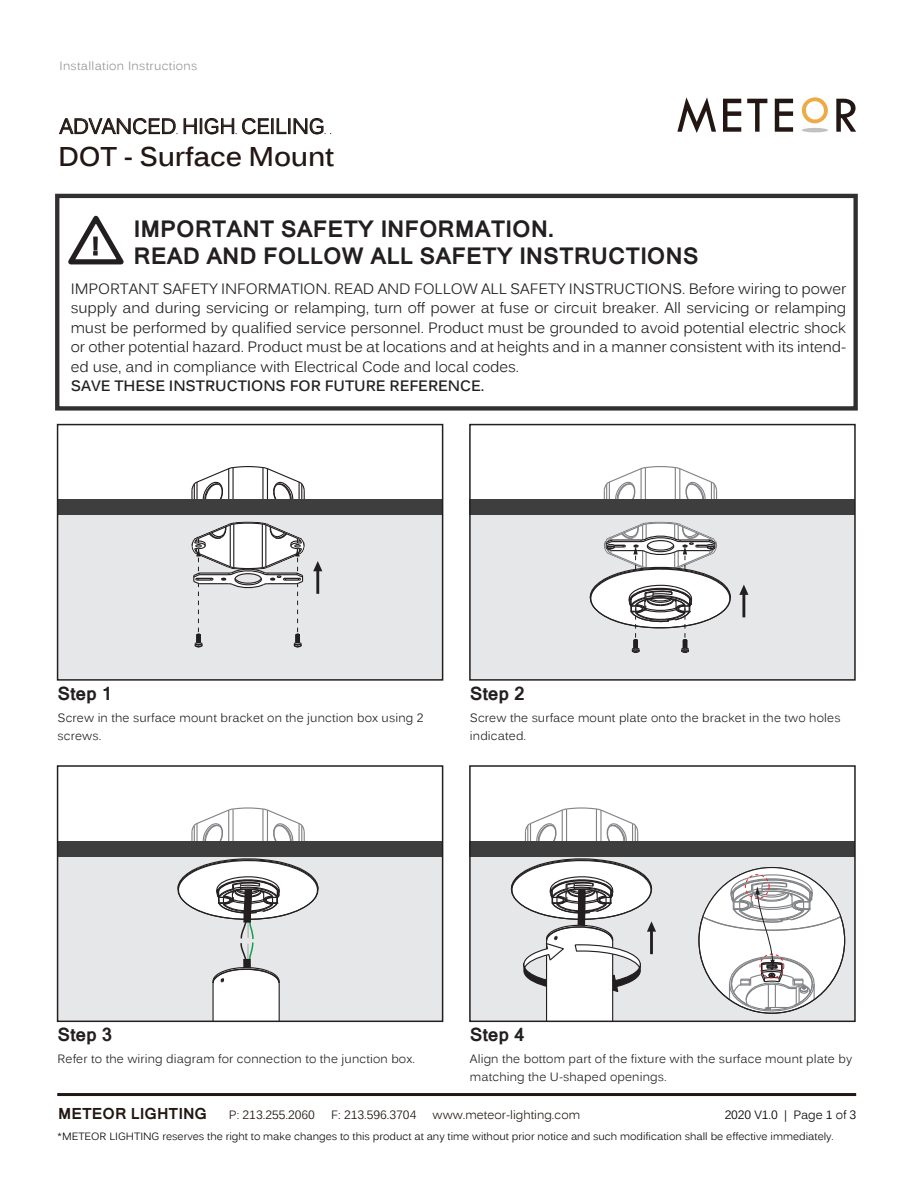
<style>
.page{position:relative;width:920px;height:1195px;background:#fff}
.page>*{position:absolute;margin:0;border:0;box-sizing:border-box;transform-origin:0 0}
.t1{font:700 27px "Kalinga";letter-spacing:-.01em;color:#221713}
.t2{font:700 24.15px "Kalinga";color:#231f20}
.t3{font:700 22.5px/27px "Kartika";letter-spacing:-.005em;color:#231f20}
.t4{font:21px "Kalinga";letter-spacing:-.005em;color:#221713}
.t5{font:700 18px "Kartika";letter-spacing:-.01em;color:#231f20}
.t6{font:15px/19.5px "Kalinga";letter-spacing:-.005em;color:#231f20;text-align:justify}
.t7{font:700 15px "Kalinga";letter-spacing:-.005em;color:#231f20}
.t8{font:700 15px "Kartika";color:#221713}
.t9{font:12px/18px "Kalinga";letter-spacing:.01em;color:#231f20}
.t10{font:12px "Kalinga";color:#221713}
.t11{font:12px "Kalinga";letter-spacing:.025em;color:#939598}
.t12{font:12px "Kalinga";letter-spacing:-.005em;color:#030303}
.t13{font:10.5px "Kalinga";color:#030303}
</style>
<div class="page">
<div style="left:55px;top:194px;width:802px;height:216px;border:4px solid #312f30"></div>
<svg style="left:68px;top:215px;width:56px;height:50px"></svg>
<svg style="left:59px;top:118px;width:118px;height:16px"></svg>
<svg style="left:184px;top:118px;width:52px;height:16px"></svg>
<svg style="left:242px;top:118px;width:89px;height:16px"></svg>
<svg style="left:677px;top:97px;width:38px;height:36px"></svg>
<svg style="left:723px;top:99px;width:18px;height:33px"></svg>
<svg style="left:747px;top:99px;width:20px;height:33px"></svg>
<svg style="left:774px;top:99px;width:18px;height:33px"></svg>
<svg style="left:836px;top:99px;width:19px;height:33px"></svg>
<svg style="left:801px;top:97px;width:27px;height:27px"></svg>
<hr style="left:801px;top:128px;width:26px;height:4px;background:#bfc1c3;border-radius:50%">
<hr style="left:57px;top:1092px;width:798px;height:3px;background:#221713">
<svg style="left:191px;top:466px;width:114px;height:33px"></svg>
<div style="left:60px;top:515px;width:380px;height:162px;background:#e6e7e9"></div>
<div style="left:58px;top:499px;width:384px;height:16px;background:#3e3e3f"></div>
<svg style="left:313px;top:561px;width:9px;height:32px"></svg>
<svg style="left:191px;top:521px;width:114px;height:127px"></svg>
<div style="left:57px;top:424px;width:386px;height:256px;border:2px solid #231f20"></div>
<svg style="left:603px;top:466px;width:114px;height:33px"></svg>
<div style="left:472px;top:515px;width:380px;height:162px;background:#e6e7e9"></div>
<div style="left:469px;top:499px;width:385px;height:16px;background:#3e3e3f"></div>
<svg style="left:578px;top:521px;width:170px;height:132px"></svg>
<div style="left:469px;top:424px;width:386px;height:256px;border:2px solid #231f20"></div>
<svg style="left:191px;top:807px;width:114px;height:33px"></svg>
<div style="left:60px;top:856px;width:380px;height:162px;background:#e6e7e9"></div>
<div style="left:58px;top:840px;width:384px;height:16px;background:#3e3e3f"></div>
<div style="left:57px;top:765px;width:386px;height:256px;border:2px solid #231f20"></div>
<svg style="left:166px;top:856px;width:158px;height:165px"></svg>
<svg style="left:524px;top:807px;width:114px;height:33px"></svg>
<div style="left:472px;top:856px;width:380px;height:162px;background:#e6e7e9"></div>
<div style="left:469px;top:840px;width:385px;height:16px;background:#3e3e3f"></div>
<div style="left:469px;top:765px;width:386px;height:256px;border:2px solid #231f20"></div>
<svg style="left:499px;top:856px;width:158px;height:165px"></svg>
<svg style="left:698px;top:867px;width:146px;height:145px"></svg>
<p class="t11" style="left:59px;top:58px;width:139px">Installation Instructions</p>
<h3 class="t4" style="left:60px;top:113px;width:266px">ADVANCED HIGH CEILING</h3>
<h1 class="t1" style="left:58px;top:138px;width:277px">DOT - Surface Mount</h1>
<h3 class="t3" style="left:133px;top:217px;width:566px">IMPORTANT SAFETY INFORMATION.<br>READ AND FOLLOW ALL SAFETY INSTRUCTIONS</h3>
<h2 class="t2" style="left:92px;top:230px;width:9px">!</h2>
<p class="t6" style="left:71px;top:280px;width:776px">IMPORTANT SAFETY INFORMATION. READ AND FOLLOW ALL SAFETY INSTRUCTIONS. Before wiring to power supply and during servicing or relamping, turn off power at fuse or circuit breaker. All servicing or relamping must be performed by qualified service personnel. Product must be grounded to avoid potential electric shock or other potential hazard. Product must be at locations and at heights and in a manner consistent with its intend&shy;ed use, and in compliance with Electrical Code and local codes.</p>
<p class="t7" style="left:71px;top:376px;width:415px">SAVE THESE INSTRUCTIONS FOR FUTURE REFERENCE.</p>
<p class="t5" style="left:58px;top:682px;width:56px">Step 1</p>
<p class="t9" style="left:58px;top:710px;width:367px">Screw in the surface mount bracket on the junction box using 2 screws.</p>
<p class="t5" style="left:469px;top:682px;width:56px">Step 2</p>
<p class="t9" style="left:469px;top:710px;width:372px">Screw the surface mount plate onto the bracket in the two holes indicated.</p>
<p class="t5" style="left:58px;top:1022px;width:56px">Step 3</p>
<p class="t9" style="left:58px;top:1050px;width:359px">Refer to the wiring diagram for connection to the junction box.</p>
<p class="t9" style="left:469px;top:1050px;width:383px">Align the bottom part of the fixture with the surface mount plate by matching the U-shaped openings.</p>
<p class="t5" style="left:469px;top:1022px;width:56px">Step 4</p>
<p class="t8" style="left:58px;top:1103px;width:150px">METEOR LIGHTING</p>
<p class="t10" style="left:229px;top:1106px;width:87px">P: 213.255.2060</p>
<p class="t10" style="left:331px;top:1106px;width:87px">F: 213.596.3704</p>
<p class="t10" style="left:432px;top:1106px;width:149px">www.meteor-lighting.com</p>
<p class="t13" style="left:58px;top:1129px;width:777px">*METEOR LIGHTING reserves the right to make changes to this product at any time without prior notice and such modification shall be effective immediately.</p>
<p class="t12" style="left:724px;top:1106px;width:133px">2020 V1.0 | Page 1 of 3</p>
</div>
